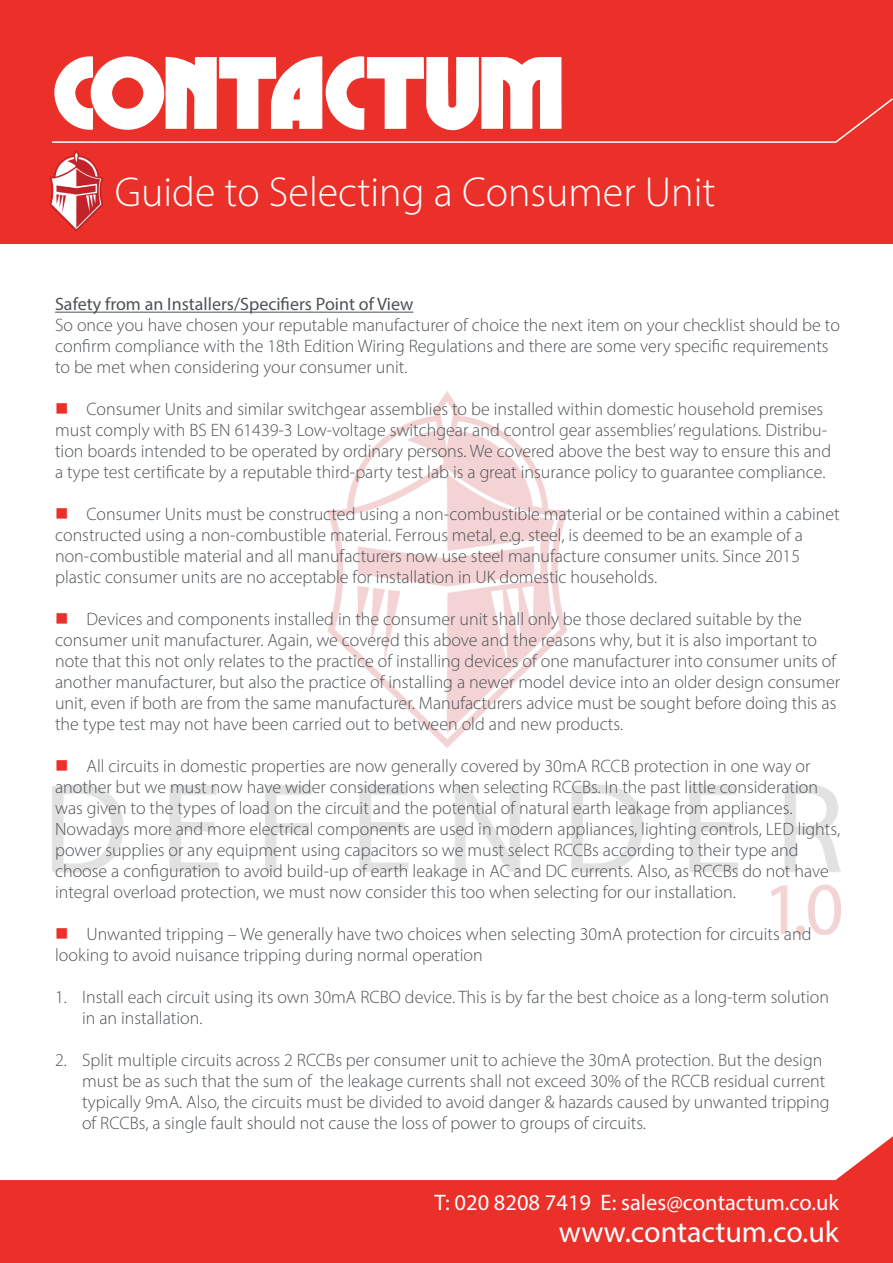
<style>
.page{position:relative;width:893px;height:1263px;background:#fff}
.page>*{position:absolute;margin:0;border:0;box-sizing:border-box;transform-origin:0 0}
.t1{font:300 42px "Myriad Pro";color:#fff}
.t2{font:30px "Myriad Pro";color:#fff}
.t3{font:22.5px "Myriad Pro";color:#fff}
.t4{font:300 18px/21px "Myriad Pro";color:#4d5255}
.t5{font:18px "Myriad Pro";color:#4d5255}
.s1{color:#eb2f29}
</style>
<div class="page">
<img style="left:53px;top:392px;width:787px;height:542px">
<div style="left:0;top:0;width:893px;height:243px;background:#eb2f29"></div>
<svg style="left:52px;top:56px;width:841px;height:87px"></svg>
<svg style="left:0;top:1136px;width:893px;height:127px;fill:#eb2f29"></svg>
<hr style="left:55px;top:312px;width:358px;height:1px;background:#4d5255">
<img style="left:49px;top:151px;width:55px;height:81px">
<p class="t1" style="left:115px;top:167px;width:602px">Guide to Selecting a Consumer Unit</p>
<p class="t5" style="left:55px;top:293px;width:360px">Safety from an Installers/Specifiers Point of View</p>
<p class="t4" style="left:55px;top:315px;width:786px">So once you have chosen your reputable manufacturer of choice the next item on your checklist should be to</p>
<p class="t4" style="left:55px;top:336px;width:775px">confirm compliance with the 18th Edition Wiring Regulations and there are some very specific requirements to be met when considering your consumer unit.</p>
<p class="t4" style="left:55px;top:399px;width:778px"><span class="s1">■</span> Consumer Units and similar switchgear assemblies to be installed within domestic household premises must comply with BS EN 61439-3 Low-voltage switchgear and control gear assemblies’ regulations. Distribu&shy;tion boards intended to be operated by ordinary persons. We covered above the best way to ensure this and a type test certificate by a reputable third-party test lab is a great insurance policy to guarantee compliance.</p>
<p class="t4" style="left:55px;top:504px;width:786px"><span class="s1">■</span> Consumer Units must be constructed using a non-combustible material or be contained within a cabinet constructed using a non-combustible material. Ferrous metal, e.g. steel, is deemed to be an example of a</p>
<p class="t4" style="left:55px;top:546px;width:747px">non-combustible material and all manufacturers now use steel manufacture consumer units. Since 2015</p>
<p class="t4" style="left:55px;top:567px;width:604px">plastic consumer units are no acceptable for installation in UK domestic households.</p>
<p class="t4" style="left:55px;top:609px;width:748px"><span class="s1">■</span> Devices and components installed in the consumer unit shall only be those declared suitable by the</p>
<p class="t4" style="left:55px;top:630px;width:786px">consumer unit manufacturer. Again, we covered this above and the reasons why, but it is also important to note that this not only relates to the practice of installing devices of one manufacturer into consumer units of another manufacturer, but also the practice of installing a newer model device into an older design consumer unit, even if both are from the same manufacturer. Manufacturers advice must be sought before doing this as the type test may not have been carried out to between old and new products.</p>
<p class="t4" style="left:55px;top:756px;width:757px"><span class="s1">■</span> All circuits in domestic properties are now generally covered by 30mA RCCB protection in one way or</p>
<p class="t4" style="left:55px;top:777px;width:764px">another but we must now have wider considerations when selecting RCCBs. In the past little consideration was given to the types of load on the circuit and the potential of natural earth leakage from appliances.</p>
<p class="t4" style="left:55px;top:819px;width:786px">Nowadays more and more electrical components are used in modern appliances, lighting controls, LED lights, power supplies or any equipment using capacitors so we must select RCCBs according to their type and choose a configuration to avoid build-up of earth leakage in AC and DC currents. Also, as RCCBs do not have integral overload protection, we must now consider this too when selecting for our installation.</p>
<p class="t4" style="left:55px;top:924px;width:758px"><span class="s1">■</span> Unwanted tripping – We generally have two choices when selecting 30mA protection for circuits and</p>
<p class="t4" style="left:55px;top:945px;width:429px">looking to avoid nuisance tripping during normal operation</p>
<p class="t4" style="left:82px;top:987px;width:749px;text-indent:-27px">1. Install each circuit using its own 30mA RCBO device. This is by far the best choice as a long-term solution in an installation.</p>
<p class="t4" style="left:82px;top:1050px;width:749px;text-indent:-27px">2. Split multiple circuits across 2 RCCBs per consumer unit to achieve the 30mA protection. But the design must be as such that the sum of the leakage currents shall not exceed 30% of the RCCB residual current typically 9mA. Also, the circuits must be divided to avoid danger &amp; hazards caused by unwanted tripping of RCCBs, a single fault should not cause the loss of power to groups of circuits.</p>
<p class="t3" style="left:435px;top:1188px;width:406px">T: 020 8208 7419 E: sales@contactum.co.uk</p>
<p class="t2" style="left:559px;top:1213px;width:281px">www.contactum.co.uk</p>
</div>
